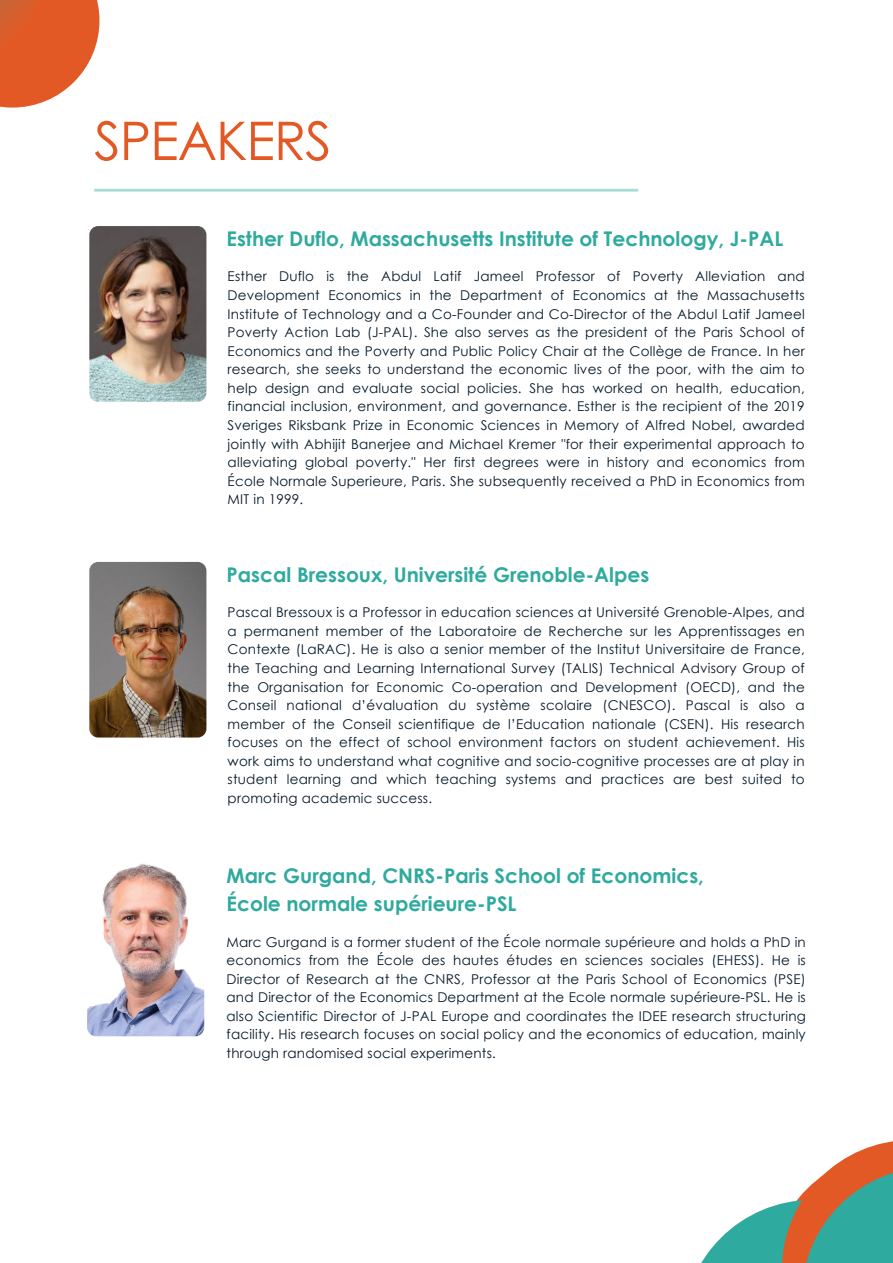
<style>
.page{position:relative;width:893px;height:1263px;background:#fff}
.page>*{position:absolute;margin:0;border:0;box-sizing:border-box;transform-origin:0 0}
.t1{font:53.25px "Century Gothic";letter-spacing:-.02em;color:#e35925}
.t2{font:700 20.25px/28.1px "Century Gothic";color:#2faa9f}
.t3{font:13.5px/18.6px "Century Gothic";letter-spacing:.015em;color:#041929;text-align:justify}
</style>
<div class="page">
<hr style="left:94px;top:189px;width:544px;height:3px;background:#2faa9f">
<svg style="left:0;top:0;width:99px;height:108px;background:#e57347"></svg>
<svg style="left:701px;top:1141px;width:192px;height:122px"></svg>
<img style="left:89px;top:226px;width:117px;height:176px;border-radius:9px">
<img style="left:89px;top:562px;width:117px;height:175px;border-radius:9px">
<img style="left:87px;top:861px;width:117px;height:175px;border-radius:9px">
<h1 class="t1" style="left:94px;top:106px;width:239px">SPEAKERS</h1>
<p class="t2" style="left:226px;top:224px;width:558px">Esther Duflo, Massachusetts Institute of Technology, J-PAL</p>
<p class="t3" style="left:228px;top:267px;width:578px">Esther Duflo is the Abdul Latif Jameel Professor of Poverty Alleviation and Development Economics in the Department of Economics at the Massachusetts Institute of Technology and a Co-Founder and Co-Director of the Abdul Latif Jameel Poverty Action Lab (J-PAL). She also serves as the president of the Paris School of Economics and the Poverty and Public Policy Chair at the Collège de France. In her research, she seeks to understand the economic lives of the poor, with the aim to help design and evaluate social policies. She has worked on health, education, financial inclusion, environment, and governance. Esther is the recipient of the 2019<br>Sveriges Riksbank Prize in Economic Sciences in Memory of Alfred Nobel, awarded jointly with Abhijit Banerjee and Michael Kremer "for their experimental approach to alleviating global poverty." Her first degrees were in history and economics from École Normale Superieure, Paris. She subsequently received a PhD in Economics from MIT in 1999.</p>
<p class="t2" style="left:226px;top:560px;width:424px">Pascal Bressoux, Université Grenoble-Alpes</p>
<h2 class="t3" style="left:228px;top:603px;width:578px">Pascal Bressoux is a Professor in education sciences at Université Grenoble-Alpes, and a permanent member of the Laboratoire de Recherche sur les Apprentissages en Contexte (LaRAC). He is also a senior member of the Institut Universitaire de France, the Teaching and Learning International Survey (TALIS) Technical Advisory Group of the Organisation for Economic Co-operation and Development (OECD), and the Conseil national d’évaluation du système scolaire (CNESCO). Pascal is also a member of the Conseil scientifique de l’Education nationale (CSEN). His research focuses on the effect of school environment factors on student achievement. His work aims to understand what cognitive and socio-cognitive processes are at play in student learning and which teaching systems and practices are best suited to promoting academic success.</h2>
<p class="t2" style="left:226px;top:861px;width:479px">Marc Gurgand, CNRS-Paris School of Economics,<br>École normale supérieure-PSL</p>
<h2 class="t3" style="left:226px;top:932px;width:581px">Marc Gurgand is a former student of the École normale supérieure and holds a PhD in economics from the École des hautes études en sciences sociales (EHESS). He is Director of Research at the CNRS, Professor at the Paris School of Economics (PSE) and Director of the Economics Department at the Ecole normale supérieure-PSL. He is also Scientific Director of J-PAL Europe and coordinates the IDEE research structuring facility. His research focuses on social policy and the economics of education, mainly through randomised social experiments.</h2>
</div>
